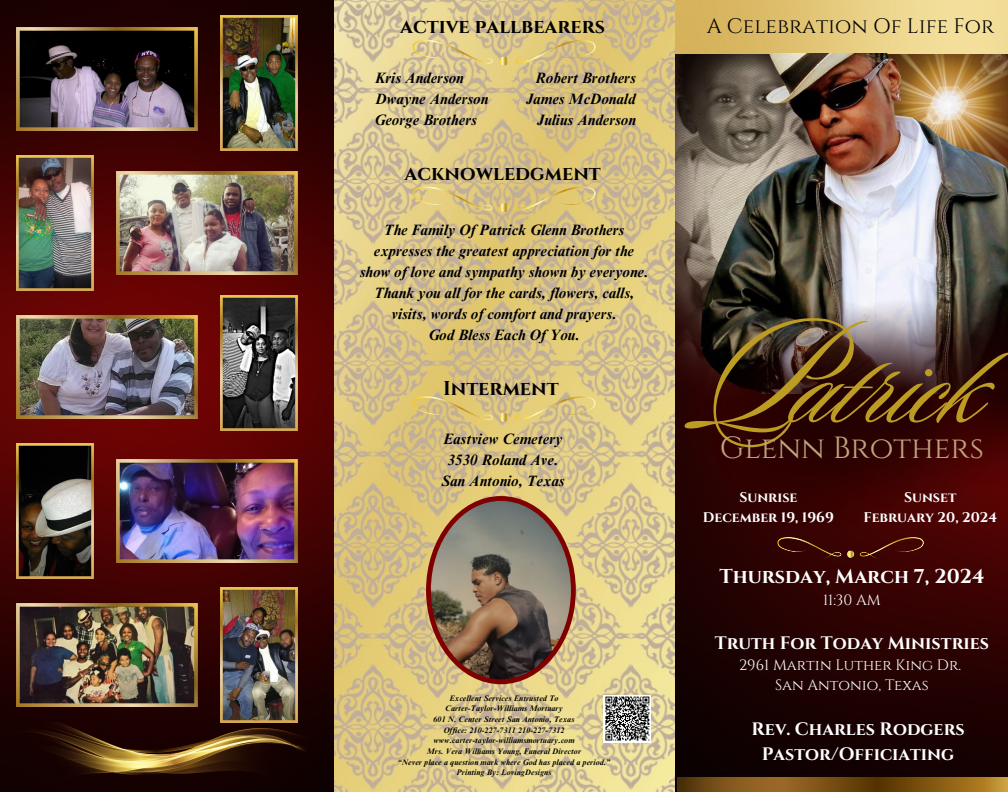
<style>
.page{position:relative;width:1008px;height:792px;background:#fff}
.page>*{position:absolute;margin:0;border:0;box-sizing:border-box;transform-origin:0 0}
.t1{font:160.7px "Sloop Script Pro";color:#bc9c22}
.t2{font:130.6px "Sloop Script Pro";color:#bc9c22}
.t3{font:30.6px "Cinzel";color:#c1a37f}
.t4{font:21px "Cinzel";color:#000}
.t5{font:700 20px "Cinzel";color:#000}
.t6{font:700 20px "Cinzel";color:#fff}
.t7{font:700 18px/24.8px "Cinzel";color:#fff;text-align:center}
.t8{font:italic 700 15px/21px "Times NRMT Pro";color:#000;text-align:center}
.t9{font:15px/20.2px "Cinzel";color:#fff;text-align:center}
.t10{font:700 14px "Cinzel";color:#fff}
.t11{font:italic 700 8px "Times NRMT Pro";letter-spacing:.015em;color:#000}
</style>
<div class="page">
<img style="left:0;top:0;width:676px;height:792px">
<img style="left:676px;top:436px;width:332px;height:356px">
<img style="left:676px;top:53px;width:137px;height:383px">
<img style="left:676px;top:0;width:332px;height:53px">
<img style="left:677px;top:777px;width:331px;height:15px">
<div style="left:677px;top:311px;width:30px;height:215px;background:#270202"></div>
<img style="left:16px;top:27px;width:181px;height:104px">
<img style="left:220px;top:15px;width:77px;height:135px">
<img style="left:116px;top:171px;width:181px;height:104px">
<img style="left:16px;top:155px;width:77px;height:135px">
<img style="left:16px;top:315px;width:181px;height:104px">
<img style="left:220px;top:296px;width:77px;height:135px">
<img style="left:16px;top:444px;width:77px;height:135px">
<img style="left:116px;top:459px;width:181px;height:104px">
<img style="left:16px;top:603px;width:181px;height:104px">
<img style="left:220px;top:588px;width:77px;height:135px">
<img style="left:426px;top:496px;width:150px;height:188px">
<img style="left:684px;top:54px;width:324px;height:339px">
<svg style="left:515px;top:40px;width:81px;height:27px;background:#d8c17f"></svg>
<svg style="left:412px;top:40px;width:81px;height:27px;background:#dcc98d"></svg>
<svg style="left:499px;top:53px;width:10px;height:13px"></svg>
<svg style="left:515px;top:186px;width:81px;height:28px;background:#d9c17a"></svg>
<svg style="left:412px;top:186px;width:81px;height:28px;background:#dbc583"></svg>
<svg style="left:499px;top:200px;width:10px;height:13px"></svg>
<svg style="left:515px;top:396px;width:81px;height:28px;background:#dcc682"></svg>
<svg style="left:412px;top:396px;width:81px;height:28px;background:#d8c07b"></svg>
<svg style="left:499px;top:409px;width:10px;height:13px"></svg>
<img style="left:0;top:723px;width:314px;height:57px">
<svg style="left:777px;top:537px;width:147px;height:22px;background:#48130a"></svg>
<div style="left:604px;top:695px;width:47px;height:47px;background:#fff"></div>
<svg style="left:605px;top:696px;width:45px;height:45px;background:#7b7b7b"></svg>
<svg style="left:707px;top:297px;width:231px;height:232px;background:#2e0d0b"></svg>
<svg style="left:903px;top:279px;width:105px;height:19px;background:#797975"></svg>
<svg style="left:796px;top:298px;width:212px;height:213px;background:#431e1d"></svg>
<p class="t5" style="left:400px;top:14px;width:206px">active pallbearers</p>
<h3 class="t8" style="left:375px;top:69px;width:91px">Kris Anderson</h3>
<h3 class="t8" style="left:535px;top:69px;width:102px">Robert Brothers</h3>
<p class="t8" style="left:375px;top:90px;width:115px">Dwayne Anderson</p>
<p class="t8" style="left:526px;top:90px;width:111px">James McDonald</p>
<p class="t8" style="left:375px;top:111px;width:104px">George Brothers</p>
<p class="t8" style="left:537px;top:111px;width:101px">Julius Anderson</p>
<p class="t5" style="left:405px;top:161px;width:198px">acknowledgment</p>
<p class="t8" style="left:360px;top:221px;width:290px">The Family Of Patrick Glenn Brothers expresses the greatest appreciation for the show of love and sympathy shown by everyone.<br>Thank you all for the cards, flowers, calls, visits, words of comfort and prayers.</p>
<p class="t8" style="left:429px;top:326px;width:152px">God Bless Each Of You.</p>
<p class="t5" style="left:443px;top:376px;width:117px">Interment</p>
<p class="t8" style="left:443px;top:431px;width:121px">Eastview Cemetery</p>
<p class="t8" style="left:448px;top:452px;width:112px">3530 Roland Ave.</p>
<p class="t8" style="left:441px;top:473px;width:125px">San Antonio, Texas</p>
<h3 class="t11" style="left:449px;top:695px;width:111px">Excellent Services Entrusted To</h3>
<p class="t11" style="left:445px;top:705px;width:119px">Carter-Taylor-Williams Mortuary</p>
<p class="t11" style="left:434px;top:716px;width:142px">601 N. Center Street San Antonio, Texas</p>
<p class="t11" style="left:443px;top:727px;width:123px">Office: 210-227-7311 210-227-7312</p>
<p class="t11" style="left:433px;top:737px;width:143px">www.carter-taylor-williamsmortuary.com</p>
<h3 class="t11" style="left:427px;top:748px;width:156px">Mrs. Vera Williams Young, Funeral Director</h3>
<p class="t11" style="left:398px;top:759px;width:214px">“Never place a question mark where God has placed a period.”</p>
<p class="t11" style="left:456px;top:769px;width:97px">Printing By: LovingDesigns</p>
<p class="t4" style="left:707px;top:12px;width:289px">A Celebration Of Life For</p>
<p class="t1" style="left:700px;top:296px;width:113px">P</p>
<p class="t2" style="left:795px;top:317px;width:191px">atrick</p>
<p class="t3" style="left:720px;top:428px;width:265px">Glenn Brothers</p>
<h4 class="t10" style="left:739px;top:489px;width:60px">Sunrise</h4>
<p class="t10" style="left:703px;top:508px;width:132px">December 19, 1969</p>
<p class="t10" style="left:904px;top:489px;width:54px">Sunset</p>
<p class="t10" style="left:863px;top:508px;width:135px">February 20, 2024</p>
<p class="t6" style="left:719px;top:563px;width:267px">Thursday, March 7, 2024</p>
<p class="t9" style="left:823px;top:590px;width:59px">11:30 AM</p>
<p class="t7" style="left:715px;top:631px;width:276px">Truth For Today Ministries</p>
<p class="t9" style="left:739px;top:655px;width:224px">2961 Martin Luther King Dr.<br>San Antonio, Texas</p>
<p class="t7" style="left:751px;top:717px;width:215px">Rev. Charles Rodgers<br>Pastor/Officiating</p>
</div>
